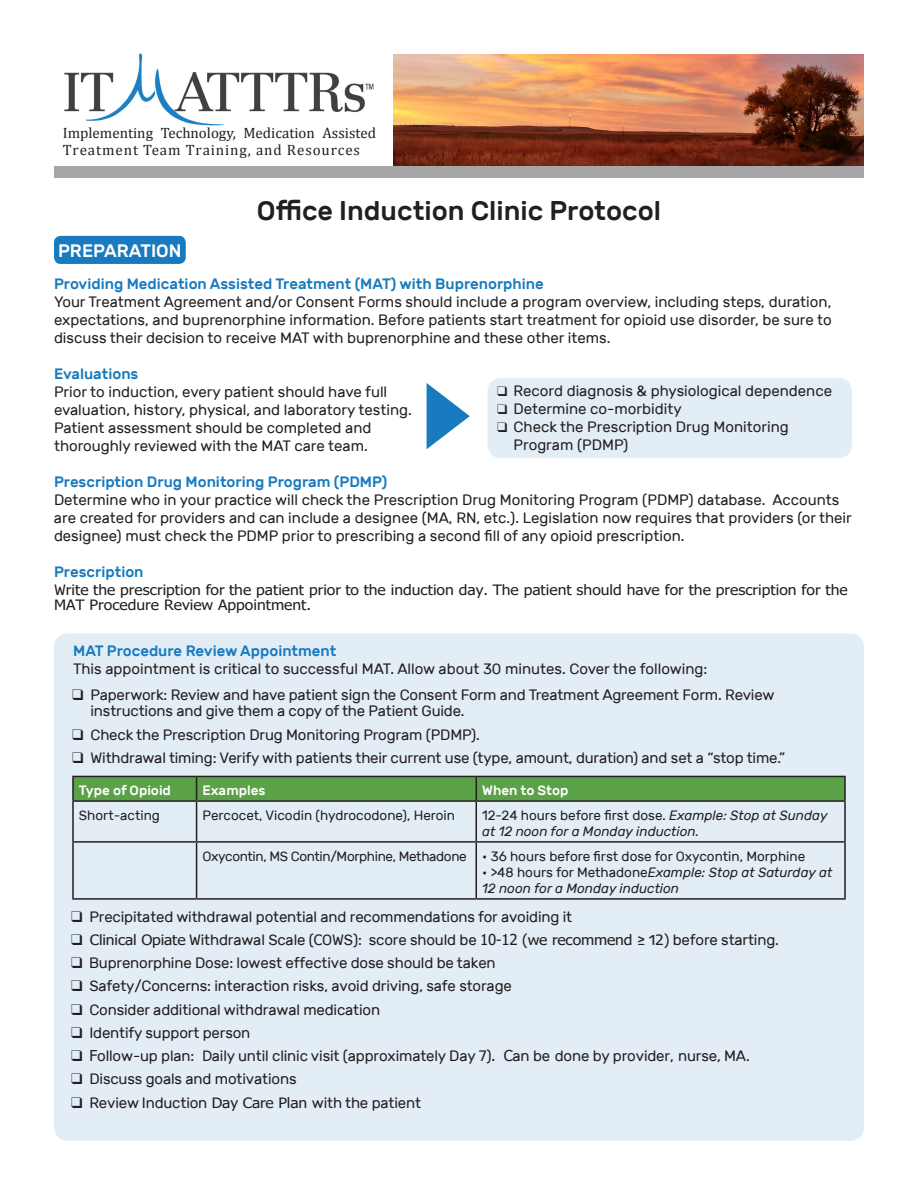
<style>
.page{position:relative;width:918px;height:1188px;background:#fff}
.page>*{position:absolute;margin:0;border:0;box-sizing:border-box;transform-origin:0 0}
.t1{font:500 27px "Rubik";color:#231f20}
.t2{font:500 18px "Rubik";color:#fff}
.t3{font:15px/18px "Rubik";letter-spacing:-.01em;color:#231f20}
.t4{font:500 15px "Rubik";color:#187abf}
.t5{font:15px/16.5px "Cambria";color:#231f20}
.t6{font:14.25px/15.3px "Tahoma";color:#231f20;scale:1.1 1}
.t7{font:italic 13.5px/16.2px "Rubik";color:#231f20}
.t8{font:13.5px "Rubik";color:#231f20}
.t9{font:13.5px "Rubik";letter-spacing:-.025em;color:#231f20}
.t10{font:500 13.5px "Rubik";color:#fff}
.s1{font-weight:500;color:#187abf}
.s2{font-family:"Rubik";font-size:15px}
.s3{font-style:normal}
.s4{font-family:"Tahoma";font-size:14.25px}
.s5{font-family:"Tahoma"}
.s6{font-size:14.25px}
</style>
<div class="page">
<div style="left:54px;top:633px;width:810px;height:508px;background:#e3edf6;border-radius:14px"></div>
<div style="left:488px;top:378px;width:364px;height:80px;background:#e3edf6;border-radius:14px"></div>
<div style="left:54px;top:236px;width:132px;height:28px;background:#187abf;border-radius:7px"></div>
<img style="left:393px;top:54px;width:471px;height:112px">
<img style="left:64px;top:53px;width:310px;height:73px">
<div style="left:54px;top:166px;width:810px;height:12px;background:#a6a6a6"></div>
<hr style="left:72px;top:776px;width:125px;height:1px;background:#231f20">
<hr style="left:72px;top:777px;width:2px;height:23px;background:#231f20">
<hr style="left:476px;top:776px;width:370px;height:1px;background:#231f20">
<svg style="left:73px;top:776px;width:771px;height:24px;background:#579945"></svg>
<hr style="left:844px;top:777px;width:2px;height:23px;background:#231f20">
<hr style="left:72px;top:800px;width:125px;height:2px;background:#231f20">
<hr style="left:72px;top:802px;width:2px;height:39px;background:#231f20">
<hr style="left:197px;top:800px;width:279px;height:2px;background:#231f20">
<hr style="left:196px;top:802px;width:1px;height:39px;background:#231f20">
<hr style="left:476px;top:800px;width:370px;height:2px;background:#231f20">
<hr style="left:476px;top:802px;width:1px;height:39px;background:#231f20">
<hr style="left:844px;top:802px;width:2px;height:39px;background:#231f20">
<hr style="left:72px;top:841px;width:125px;height:2px;background:#231f20">
<hr style="left:72px;top:843px;width:2px;height:55px;background:#231f20">
<hr style="left:197px;top:841px;width:279px;height:2px;background:#231f20">
<hr style="left:196px;top:843px;width:1px;height:55px;background:#231f20">
<hr style="left:476px;top:841px;width:370px;height:2px;background:#231f20">
<hr style="left:476px;top:843px;width:1px;height:55px;background:#231f20">
<hr style="left:844px;top:843px;width:2px;height:55px;background:#231f20">
<hr style="left:72px;top:898px;width:125px;height:2px;background:#231f20">
<hr style="left:197px;top:898px;width:279px;height:2px;background:#231f20">
<hr style="left:476px;top:898px;width:370px;height:2px;background:#231f20">
<svg style="left:427px;top:383px;width:43px;height:66px"></svg>
<p class="t5" style="left:63px;top:125px;width:315px">Implementing Technology, Medication Assisted<br>Treatment Team Training, and Resources</p>
<p class="t1" style="left:257px;top:195px;width:406px">Office Induction Clinic Protocol</p>
<p class="t2" style="left:58px;top:241px;width:125px">PREPARATION</p>
<p class="t4" style="left:54px;top:275px;width:491px">Providing Medication Assisted Treatment (MAT) with Buprenorphine</p>
<p class="t3" style="left:54px;top:293px;width:779px;text-align:justify">Your Treatment Agreement and/or Consent Forms should include a program overview, including steps, duration, expectations, and buprenorphine information. Before patients start treatment for opioid use disorder, be sure to discuss their decision to receive MAT with buprenorphine and these other items.</p>
<p class="t4" style="left:54px;top:365px;width:86px">Evaluations</p>
<p class="t3" style="left:54px;top:383px;width:359px">Prior to induction, every patient should have full evaluation, history, physical, and laboratory testing.<br>Patient assessment should be completed and thoroughly reviewed with the MAT care team.</p>
<p class="t3" style="left:54px;top:473px;width:799px"><span class="s1">Prescription Drug Monitoring Program (PDMP)<br></span>Determine who in your practice will check the Prescription Drug Monitoring Program (PDMP) database. Accounts are created for providers and can include a designee (MA, RN, etc.). Legislation now requires that providers (or their designee) must check the PDMP prior to prescribing a second fill of any opioid prescription.</p>
<p class="t4" style="left:54px;top:563px;width:91px">Prescription</p>
<p class="t6" style="left:54px;top:582px;width:723px"><span class="s2">W</span>rite the prescription for the patient prior to the induction day. The patient should have for the prescription for the<br>MAT Procedure Review Appointment.</p>
<p class="t3" style="left:497px;top:382px;width:336px">❑ Record diagnosis &amp; physiological dependence</p>
<p class="t3" style="left:497px;top:400px;width:186px">❑ Determine co-morbidity</p>
<p class="t3" style="left:514px;top:418px;width:277px;text-indent:-16px">❑ Check the Prescription Drug Monitoring<br>Program (PDMP)</p>
<p class="t4" style="left:73px;top:642px;width:265px">MAT Procedure Review Appointment</p>
<p class="t3" style="left:73px;top:660px;width:636px">This appointment is critical to successful MAT. Allow about 30 minutes. Cover the following:</p>
<p class="t3" style="left:90px;top:687px;width:685px;line-height:16.5px;text-indent:-18px">❑ Paperwork: Review and have patient sign the Consent Form and Treatment Agreement Form. Review instructions and give them a copy of the Patient Guide.</p>
<p class="t3" style="left:72px;top:726px;width:409px">❑ Check the Prescription Drug Monitoring Program (PDMP).</p>
<p class="t3" style="left:72px;top:749px;width:715px">❑ Withdrawal timing: Verify with patients their current use (type, amount, duration) and set a “stop time.”</p>
<p class="t10" style="left:79px;top:783px;width:94px">Type of Opioid</p>
<p class="t10" style="left:203px;top:783px;width:64px">Examples</p>
<p class="t10" style="left:482px;top:783px;width:88px">When to Stop</p>
<p class="t8" style="left:79px;top:808px;width:83px">Short-acting</p>
<p class="t8" style="left:203px;top:808px;width:254px">Percocet, Vicodin (hydrocodone), Heroin</p>
<p class="t7" style="left:482px;top:807px;width:347px"><span class="s3">12-24 hours before first dose.</span> Example: Stop at Sunday at 12 noon for a Monday induction.</p>
<p class="t9" style="left:203px;top:848px;width:266px">Oxycontin, MS Contin/Morphine, Methadone</p>
<p class="t8" style="left:482px;top:848px;width:324px">• 36 hours before first dose for Oxycontin, Morphine</p>
<p class="t7" style="left:482px;top:864px;width:352px"><span class="s3">• &gt;48 hours for Methadone</span>Example: Stop at Saturday at<br>12 noon for a Monday induction</p>
<p class="t3" style="left:71px;top:908px;width:503px">❑ Precipitated withdrawal potential and recommendations for avoiding it</p>
<p class="t3" style="left:71px;top:931px;width:709px">❑ <span class="s4">Clinical Opiate</span> Withdrawal Scale (<span class="s4">C</span>OWS): score should be <span class="s5">10-12 (</span><span class="s4">we recommend</span> <span class="s6">≥ 1</span><span class="s4">2</span><span class="s5">)</span> before starting.</p>
<p class="t3" style="left:71px;top:954px;width:426px">❑ Buprenorphine Dose: lowest effective dose should be taken</p>
<p class="t3" style="left:71px;top:978px;width:442px">❑ Safety/Concerns: interaction risks, avoid driving, safe storage</p>
<p class="t3" style="left:71px;top:1001px;width:311px">❑ Consider additional withdrawal medication</p>
<p class="t3" style="left:71px;top:1024px;width:181px">❑ Identify support person</p>
<p class="t3" style="left:71px;top:1047px;width:680px">❑ <span class="s5">F</span>ollow-up plan: <span class="s4">D</span>aily until clinic visit (approximately Day 7)<span class="s5">. C</span>an be done by provider, nurse, MA.</p>
<p class="t3" style="left:71px;top:1071px;width:227px">❑ Discuss goals and motivations</p>
<p class="t3" style="left:71px;top:1094px;width:351px">❑ Review Induction <span class="s4">Day Care Plan</span> with the patient</p>
</div>
